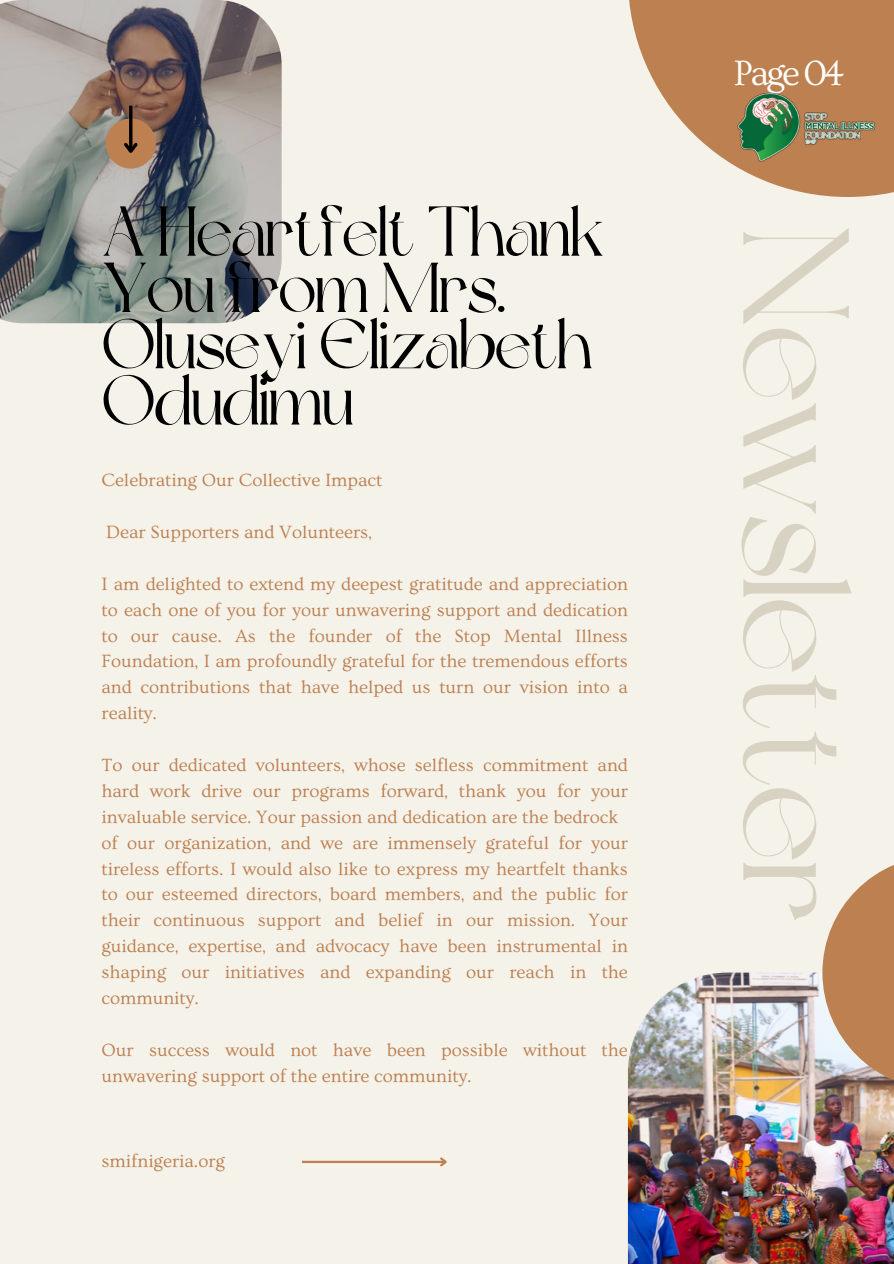
<style>
.page{position:relative;width:894px;height:1264px;background:#fff}
.page>*{position:absolute;margin:0;border:0;box-sizing:border-box;transform-origin:0 0}
.t1{font:150px "Dream Avenue";letter-spacing:-.03em;color:#d8d2c2}
.t2{font:70.2px/56.2px "Dream Avenue";letter-spacing:-.03em;color:#000}
.t3{font:36.9px "Ovo";letter-spacing:-.075em;color:#fff}
.t4{font:18.6px/25.8px "Ovo";color:#bd8050;text-align:justify}
</style>
<div class="page">
<div style="left:0;top:0;width:893px;height:1263px;background:#f5f2ea"></div>
<img style="left:0;top:0;width:281px;height:323px">
<div style="left:106px;top:118px;width:50px;height:51px;background:#bd8050;border-radius:50%"></div>
<hr style="left:129px;top:106px;width:3px;height:45px;background:#000">
<svg style="left:124px;top:140px;width:14px;height:13px"></svg>
<hr style="left:302px;top:1160px;width:143px;height:2px;background:#bd8050">
<svg style="left:438px;top:1157px;width:9px;height:10px"></svg>
<img style="left:627px;top:972px;width:266px;height:291px">
<svg style="left:822px;top:865px;width:71px;height:224px;fill:#bd8050"></svg>
<svg style="left:629px;top:0;width:264px;height:197px;fill:#bd8050"></svg>
<img style="left:734px;top:89px;width:143px;height:75px">
<p class="t2" style="left:101px;top:210px;width:504px">A Heartfelt Thank<br>You from Mrs.<br>Oluseyi Elizabeth<br>Odudimu</p>
<p class="t4" style="left:101px;top:467px;width:282px">Celebrating Our Collective Impact</p>
<h2 class="t4" style="left:106px;top:519px;width:267px">Dear Supporters and Volunteers,</h2>
<h1 class="t4" style="left:101px;top:571px;width:527px">I am delighted to extend my deepest gratitude and appreciation to each one of you for your unwavering support and dedication to our cause. As the founder of the Stop Mental Illness Foundation, I am profoundly grateful for the tremendous efforts and contributions that have helped us turn our vision into a reality.</h1>
<p class="t4" style="left:101px;top:752px;width:527px">To our dedicated volunteers, whose selfless commitment and hard work drive our programs forward, thank you for your invaluable service. Your passion and dedication are the bedrock</p>
<p class="t4" style="left:101px;top:830px;width:527px">of our organization, and we are immensely grateful for your tireless efforts. I would also like to express my heartfelt thanks to our esteemed directors, board members, and the public for their continuous support and belief in our mission. Your guidance, expertise, and advocacy have been instrumental in shaping our initiatives and expanding our reach in the community.</p>
<p class="t4" style="left:101px;top:1037px;width:527px">Our success would not have been possible without the unwavering support of the entire community.</p>
<p class="t4" style="left:101px;top:1148px;width:125px">smifnigeria.org</p>
<p class="t3" style="left:733px;top:53px;width:112px">Page 04</p>
<p class="t1" style="left:855px;top:223px;width:702px;rotate:90deg">Newsletter</p>
</div>
